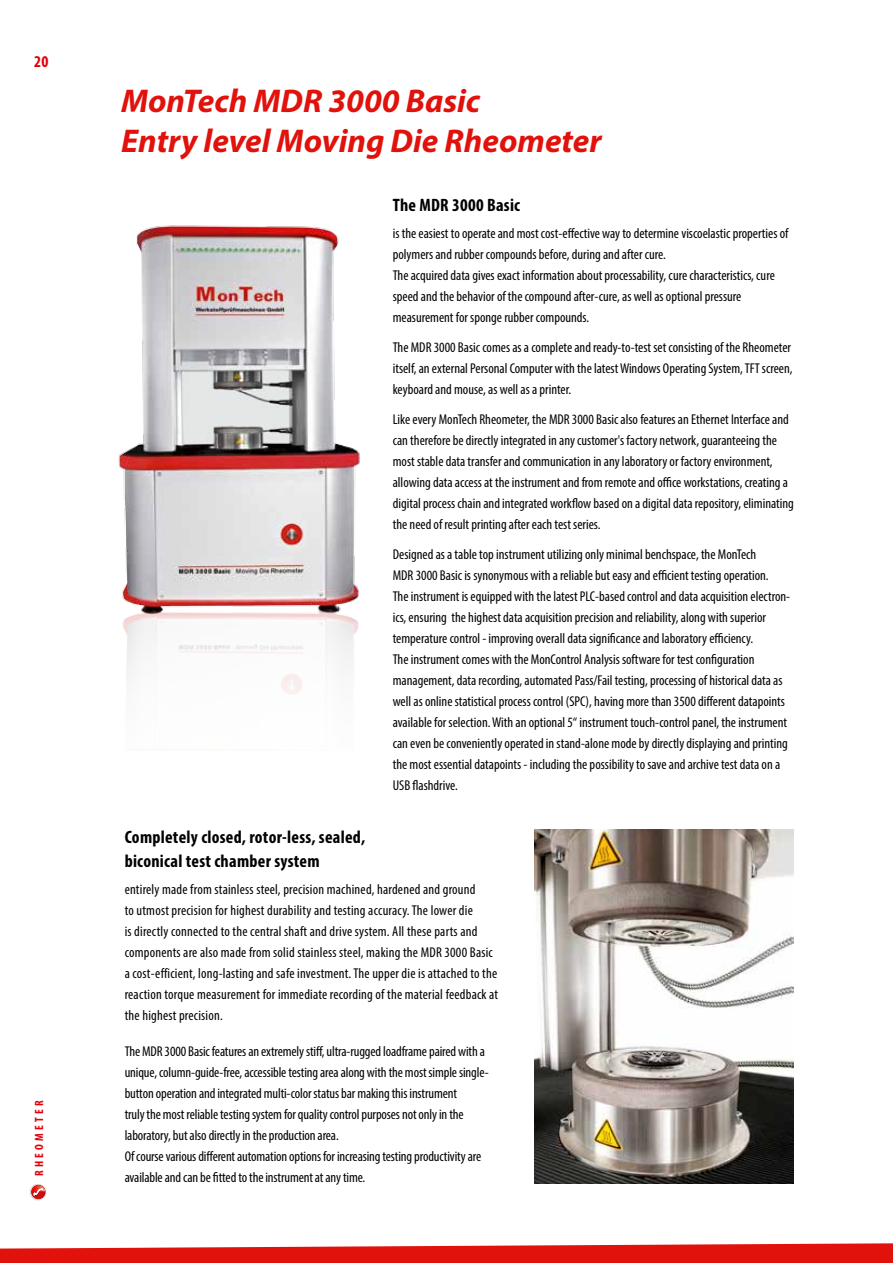
<style>
.page{position:relative;width:893px;height:1263px;background:#fff}
.page>*{position:absolute;margin:0;border:0;box-sizing:border-box;transform-origin:0 0}
.t1{font:italic 700 33px/39.6px "Myriad Pro";color:#e1110b}
.t2{font:700 condensed 18px/24px "Myriad Pro";letter-spacing:.015em;color:#000}
.t3{font:700 condensed 16.5px "Myriad Pro";color:#e2000a}
.t4{font:condensed 14.25px/21px "Myriad Pro";color:#000}
.t5{font:700 condensed 12px "Myriad Pro";color:#e2000a}
</style>
<div class="page">
<svg style="left:0;top:1243px;width:893px;height:20px"></svg>
<img style="left:30px;top:1184px;width:17px;height:16px">
<div style="left:31px;top:1184px;width:15px;height:15px;border:1px solid #fff;border-radius:50%"></div>
<svg style="left:32px;top:1185px;width:13px;height:14px"></svg>
<div style="left:31px;top:1185px;width:14px;height:14px;border:1px solid #bc1313;border-radius:50%"></div>
<svg style="left:32px;top:1185px;width:13px;height:11px"></svg>
<img style="left:534px;top:829px;width:259px;height:354px">
<img style="left:118px;top:225px;width:242px;height:470px">
<p class="t3" style="left:34px;top:52px;width:16px">20</p>
<p class="t5" style="left:32px;top:1176px;width:76px;rotate:-90deg">R heometer</p>
<h1 class="t1" style="left:121px;top:80px;width:482px">MonTech MDR 3000 Basic<br>Entry level Moving Die Rheometer</h1>
<p class="t2" style="left:393px;top:192px;width:129px">The MDR 3000 Basic</p>
<p class="t4" style="left:393px;top:222px;width:397px">is the easiest to operate and most cost-effective way to determine viscoelastic properties of polymers and rubber compounds before, during and after cure.<br>The acquired data gives exact information about processability, cure characteristics, cure speed and the behavior of the compound after-cure, as well as optional pressure measurement for sponge rubber compounds.</p>
<p class="t4" style="left:393px;top:336px;width:401px;text-align:justify">The MDR 3000 Basic comes as a complete and ready-to-test set consisting of the Rheometer itself, an external Personal Computer with the latest Windows Operating System, TFT screen, keyboard and mouse, as well as a printer.</p>
<p class="t4" style="left:393px;top:409px;width:403px">Like every MonTech Rheometer, the MDR 3000 Basic also features an Ethernet Interface and can therefore be directly integrated in any customer's factory network, guaranteeing the most stable data transfer and communication in any laboratory or factory environment, allowing data access at the instrument and from remote and office workstations, creating a digital process chain and integrated workflow based on a digital data repository, eliminating the need of result printing after each test series.</p>
<p class="t4" style="left:393px;top:544px;width:399px">Designed as a table top instrument utilizing only minimal benchspace, the MonTech<br>MDR 3000 Basic is synonymous with a reliable but easy and efficient testing operation.<br>The instrument is equipped with the latest PLC-based control and data acquisition electron&shy;ics, ensuring the highest data acquisition precision and reliability, along with superior temperature control - improving overall data significance and laboratory efficiency.<br>The instrument comes with the MonControl Analysis software for test configuration management, data recording, automated Pass/Fail testing, processing of historical data as well as online statistical process control (SPC), having more than 3500 different datapoints available for selection. With an optional 5“ instrument touch-control panel, the instrument can even be conveniently operated in stand-alone mode by directly displaying and printing the most essential datapoints - including the possibility to save and archive test data on a USB flashdrive.</p>
<p class="t2" style="left:125px;top:824px;width:242px">Completely closed, rotor-less, sealed, biconical test chamber system</p>
<p class="t4" style="left:125px;top:878px;width:375px">entirely made from stainless steel, precision machined, hardened and ground<br>to utmost precision for highest durability and testing accuracy. The lower die<br>is directly connected to the central shaft and drive system. All these parts and components are also made from solid stainless steel, making the MDR 3000 Basic a cost-efficient, long-lasting and safe investment. The upper die is attached to the reaction torque measurement for immediate recording of the material feedback at the highest precision.</p>
<p class="t4" style="left:125px;top:1040px;width:365px">The MDR 3000 Basic features an extremely stiff, ultra-rugged loadframe paired with a unique, column-guide-free, accessible testing area along with the most simple single&shy;button operation and integrated multi-color status bar making this instrument<br>truly the most reliable testing system for quality control purposes not only in the laboratory, but also directly in the production area.<br>Of course various different automation options for increasing testing productivity are available and can be fitted to the instrument at any time.</p>
</div>
